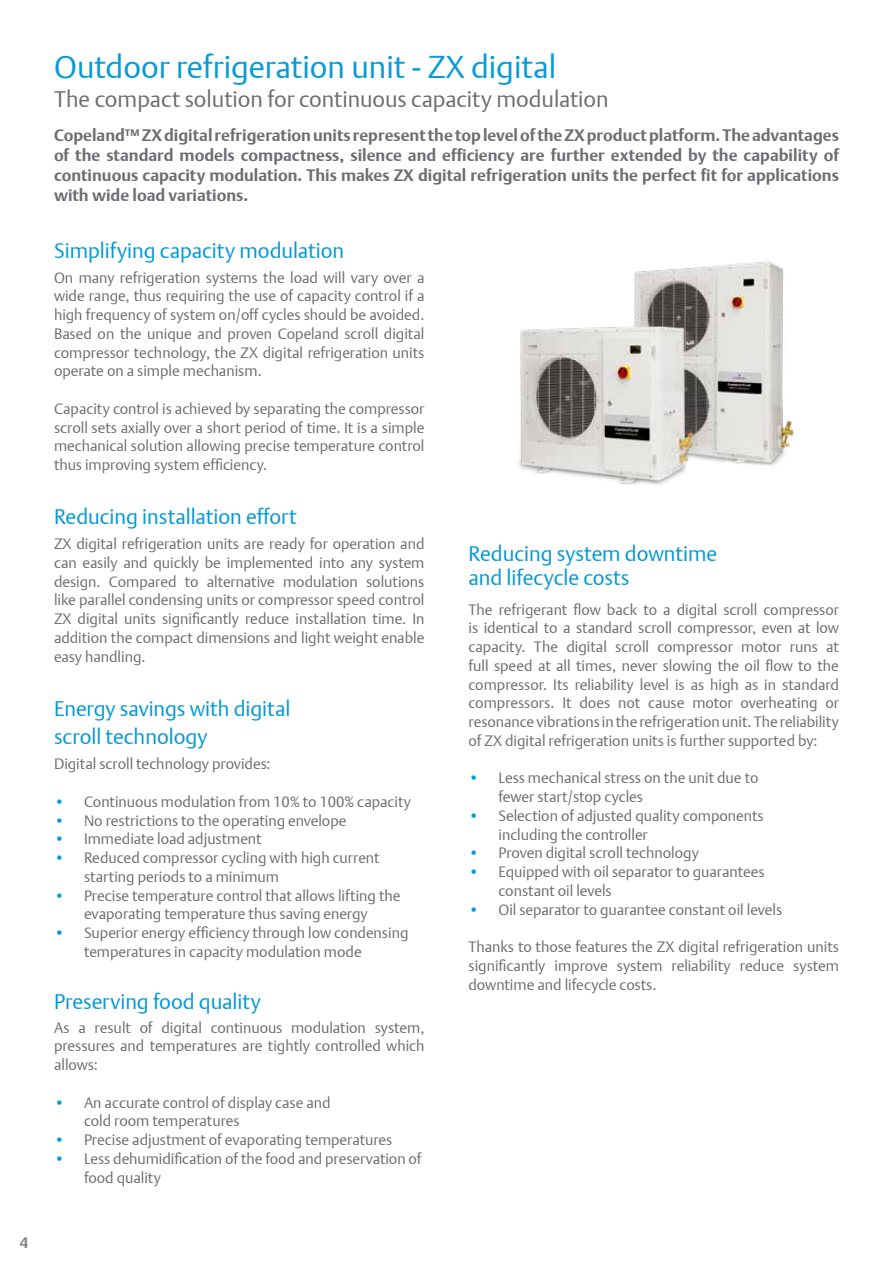
<style>
.page{position:relative;width:893px;height:1263px;background:#fff}
.page>*{position:absolute;margin:0;border:0;box-sizing:border-box;transform-origin:0 0}
.t1{font:31.5px "DTL Argo T Light";color:#079bd7}
.t2{font:22.5px "DTL Argo T Light";color:#6d6e71}
.t3{font:21px/28.5px "DTL Argo T Light";color:#009ad7}
.t4{font:700 16.5px/19.8px "DTL Argo T";color:#6d6e71;text-align:justify}
.t5{font:15px/18.8px "DTL Argo T Light";color:#6d6e71}
.t6{font:700 15px "DTL Argo T";color:#808285}
.s1{color:#079bd7}
</style>
<div class="page">
<img style="left:519px;top:261px;width:275px;height:224px">
<p class="t6" style="left:20px;top:1233px;width:10px">4</p>
<h1 class="t1" style="left:54px;top:48px;width:504px">Outdoor refrigeration unit - ZX digital</h1>
<h2 class="t2" style="left:54px;top:85px;width:556px">The compact solution for continuous capacity modulation</h2>
<p class="t4" style="left:54px;top:126px;width:786px">Copeland™ ZX digital refrigeration units represent the top level of the ZX product platform. The advantages of the standard models compactness, silence and efficiency are further extended by the capability of continuous capacity modulation. This makes ZX digital refrigeration units the perfect fit for applications with wide load variations.</p>
<h3 class="t3" style="left:54px;top:236px;width:292px">Simplifying capacity modulation</h3>
<p class="t5" style="left:54px;top:268px;width:372px;text-align:justify">On many refrigeration systems the load will vary over a wide range, thus requiring the use of capacity control if a high frequency of system on/off cycles should be avoided.<br>Based on the unique and proven Copeland scroll digital compressor technology, the ZX digital refrigeration units operate on a simple mechanism.</p>
<p class="t5" style="left:54px;top:399px;width:372px;text-align:justify">Capacity control is achieved by separating the compressor scroll sets axially over a short period of time. It is a simple mechanical solution allowing precise temperature control thus improving system efficiency.</p>
<h3 class="t3" style="left:54px;top:503px;width:244px">Reducing installation effort</h3>
<p class="t5" style="left:54px;top:534px;width:372px;text-align:justify">ZX digital refrigeration units are ready for operation and can easily and quickly be implemented into any system design. Compared to alternative modulation solutions like parallel condensing units or compressor speed control ZX digital units significantly reduce installation time. In addition the compact dimensions and light weight enable easy handling.</p>
<h3 class="t3" style="left:54px;top:694px;width:238px">Energy savings with digital scroll technology</h3>
<p class="t5" style="left:54px;top:754px;width:218px">Digital scroll technology provides:</p>
<p class="t5" style="left:54px;top:792px;width:359px"><span class="s1">•</span> Continuous modulation from 10% to 100% capacity</p>
<p class="t5" style="left:54px;top:811px;width:294px"><span class="s1">•</span> No restrictions to the operating envelope</p>
<p class="t5" style="left:54px;top:829px;width:209px"><span class="s1">•</span> Immediate load adjustment</p>
<p class="t5" style="left:84px;top:848px;width:297px;text-indent:-30px"><span class="s1">•</span> Reduced compressor cycling with high current starting periods to a minimum</p>
<p class="t5" style="left:54px;top:886px;width:348px;text-align:center"><span class="s1">•</span> Precise temperature control that allows lifting the evaporating temperature thus saving energy</p>
<p class="t5" style="left:84px;top:923px;width:326px;text-indent:-30px"><span class="s1">•</span> Superior energy efficiency through low condensing temperatures in capacity modulation mode</p>
<h3 class="t3" style="left:54px;top:987px;width:208px">Preserving food quality</h3>
<p class="t5" style="left:54px;top:1018px;width:372px;text-align:justify">As a result of digital continuous modulation system, pressures and temperatures are tightly controlled which allows:</p>
<p class="t5" style="left:84px;top:1093px;width:248px;text-indent:-30px"><span class="s1">•</span> An accurate control of display case and cold room temperatures</p>
<p class="t5" style="left:54px;top:1130px;width:340px"><span class="s1">•</span> Precise adjustment of evaporating temperatures</p>
<p class="t5" style="left:84px;top:1149px;width:339px;text-indent:-30px"><span class="s1">•</span> Less dehumidification of the food and preservation of food quality</p>
<h3 class="t3" style="left:468px;top:541px;width:250px;line-height:24px">Reducing system downtime and lifecycle costs</h3>
<p class="t5" style="left:468px;top:600px;width:372px;text-align:justify">The refrigerant flow back to a digital scroll compressor is identical to a standard scroll compressor, even at low capacity. The digital scroll compressor motor runs at full speed at all times, never slowing the oil flow to the compressor. Its reliability level is as high as in standard compressors. It does not cause motor overheating or resonance vibrations in the refrigeration unit. The reliability of ZX digital refrigeration units is further supported by:</p>
<p class="t5" style="left:498px;top:769px;width:261px;text-indent:-30px"><span class="s1">•</span> Less mechanical stress on the unit due to fewer start/stop cycles</p>
<p class="t5" style="left:498px;top:806px;width:267px;text-indent:-30px"><span class="s1">•</span> Selection of adjusted quality components including the controller</p>
<p class="t5" style="left:468px;top:844px;width:232px"><span class="s1">•</span> Proven digital scroll technology</p>
<p class="t5" style="left:498px;top:862px;width:268px;text-indent:-30px"><span class="s1">•</span> Equipped with oil separator to guarantees constant oil levels</p>
<p class="t5" style="left:468px;top:900px;width:315px"><span class="s1">•</span> Oil separator to guarantee constant oil levels</p>
<p class="t5" style="left:468px;top:937px;width:372px;text-align:justify">Thanks to those features the ZX digital refrigeration units significantly improve system reliability reduce system downtime and lifecycle costs.</p>
</div>
